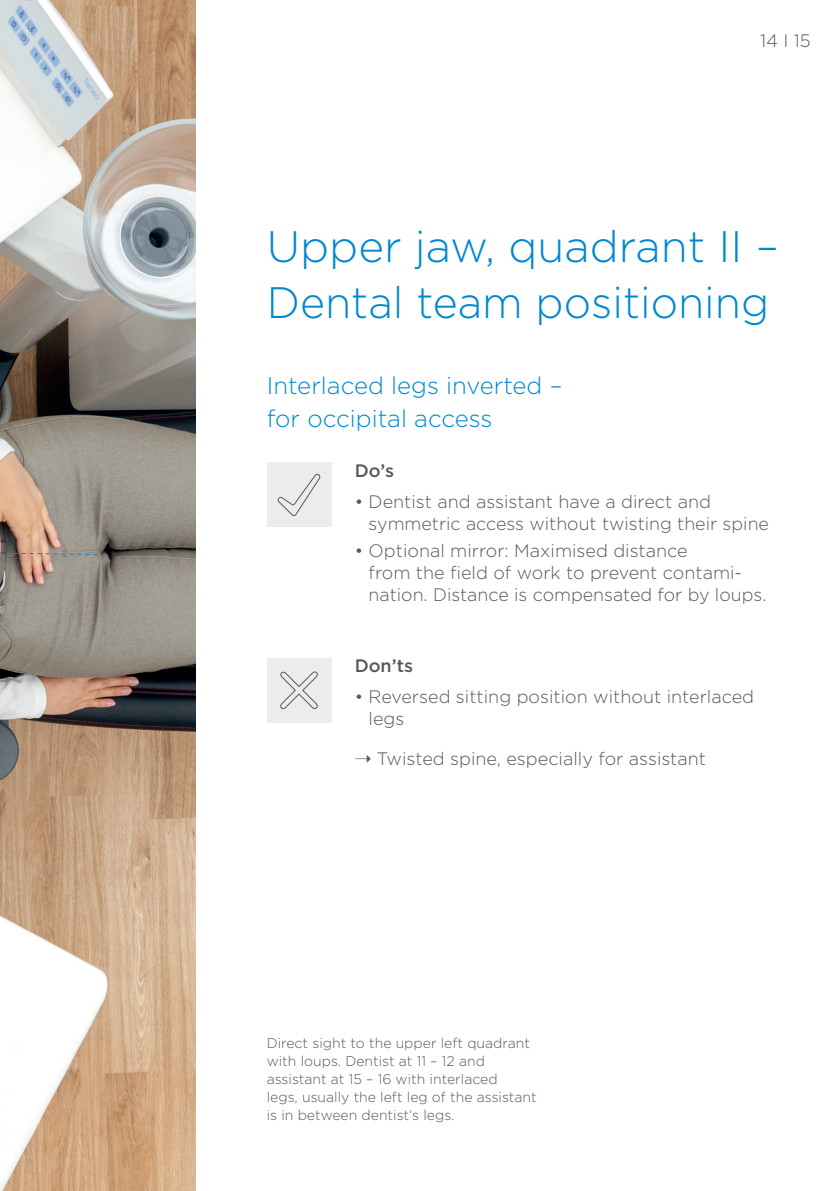
<style>
.page{position:relative;width:840px;height:1191px;background:#fff}
.page>*{position:absolute;margin:0;border:0;box-sizing:border-box;transform-origin:0 0}
.t1{font:300 44px/56px "Gotham";color:#0088ce}
.t2{font:300 24px/33px "Gotham";color:#0088ce}
._02_Pagina_9pt_11pt{font:300 18px/22px "Gotham";color:#57585a}
.t3{font:500 18px "Gotham";color:#57585a}
.t4{font:300 14px/18px "Gotham";color:#57585a}
</style>
<div class="page">
<img style="left:0;top:0;width:196px;height:1191px">
<div style="left:266px;top:463px;width:65px;height:64px;background:#ececee"></div>
<svg style="left:278px;top:473px;width:42px;height:43px"></svg>
<div style="left:266px;top:658px;width:65px;height:64px;background:#ececee"></div>
<svg style="left:280px;top:671px;width:38px;height:39px"></svg>
<svg style="left:0;top:547px;width:98px;height:33px;background:#a19085"></svg>
<p class="_02_Pagina_9pt_11pt" style="left:759px;top:29px;width:52px">14 I 15</p>
<p class="t1" style="left:266px;top:217px;width:513px">Upper jaw, quadrant II –<br>Dental team positioning</p>
<p class="t2" style="left:266px;top:368px;width:297px">Interlaced legs inverted – for occipital access</p>
<p class="t3" style="left:354px;top:459px;width:41px">Do’s</p>
<p class="_02_Pagina_9pt_11pt" style="left:368px;top:490px;width:401px;text-indent:-14px">• Dentist and assistant have a direct and symmetric access without twisting their spine</p>
<p class="_02_Pagina_9pt_11pt" style="left:368px;top:539px;width:399px;text-indent:-14px">• Optional mirror: Maximised distance<br>from the field of work to prevent contami&shy;nation. Distance is compensated for by loups.</p>
<p class="t3" style="left:354px;top:654px;width:60px">Don’ts</p>
<p class="_02_Pagina_9pt_11pt" style="left:368px;top:685px;width:387px;text-indent:-14px">• Reversed sitting position without interlaced legs</p>
<p class="_02_Pagina_9pt_11pt" style="left:354px;top:747px;width:352px">➝ Twisted spine, especially for assistant</p>
<p class="t4" style="left:266px;top:1033px;width:271px">Direct sight to the upper left quadrant with loups. Dentist at 11 – 12 and assistant at 15 – 16 with interlaced<br>legs, usually the left leg of the assistant is in between dentist‘s legs.</p>
</div>
